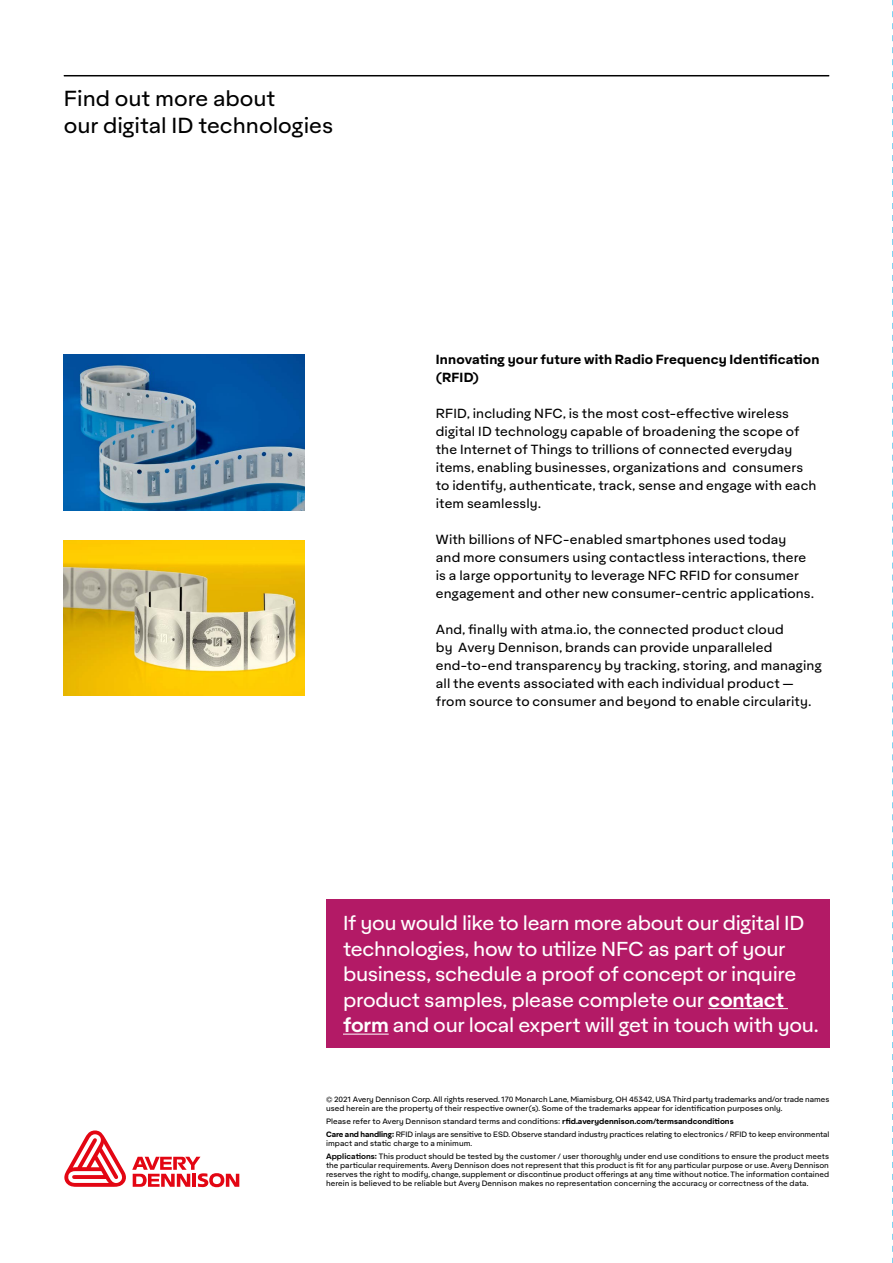
<style>
.page{position:relative;width:893px;height:1263px;background:#fff}
.page>*{position:absolute;margin:0;border:0;box-sizing:border-box;transform-origin:0 0}
.t1{font:21px/27px "Aktifo A";color:#000}
.t2{font:19.5px/25.5px "Aktifo A";letter-spacing:-.015em;color:#fff}
.t3{font:12.75px/18px "Aktifo A";letter-spacing:.01em;color:#000}
.t4{font:700 12.75px/18px "Aktifo A";letter-spacing:.015em;color:#000}
.t5{font:7.5px/9px "Aktifo A";color:#000}
.s1{font-weight:600}
.s2{font-weight:700}
</style>
<div class="page">
<img style="left:64px;top:354px;width:241px;height:157px">
<img style="left:64px;top:540px;width:241px;height:155px">
<hr style="left:64px;top:75px;width:765px;height:1px;background:#000">
<svg style="left:892px;top:0;width:1px;height:1263px"></svg>
<hr style="left:64px;top:76px;width:765px;height:1px;background:#000">
<div style="left:326px;top:899px;width:503px;height:149px;background:#b31a66"></div>
<hr style="left:708px;top:1008px;width:80px;height:1px;background:#fff">
<hr style="left:343px;top:1034px;width:46px;height:1px;background:#fff">
<svg style="left:132px;top:1157px;width:107px;height:30px"></svg>
<svg style="left:64px;top:1130px;width:62px;height:57px"></svg>
<h1 class="t1" style="left:64px;top:85px;width:271px">Find out more about<br>our digital ID technologies</h1>
<h3 class="t4" style="left:436px;top:350px;width:385px">Innovating your future with Radio Frequency Identification (RFID)</h3>
<p class="t3" style="left:436px;top:404px;width:382px">RFID, including NFC, is the most cost-effective wireless digital ID technology capable of broadening the scope of the Internet of Things to trillions of connected everyday items, enabling businesses, organizations and consumers to identify, authenticate, track, sense and engage with each item seamlessly.</p>
<h3 class="t3" style="left:436px;top:530px;width:379px">With billions of NFC-enabled smartphones used today and more consumers using contactless interactions, there is a large opportunity to leverage NFC RFID for consumer engagement and other new consumer-centric applications.</h3>
<p class="t3" style="left:436px;top:620px;width:387px">And, finally with atma.io, the connected product cloud<br>by Avery Dennison, brands can provide unparalleled end-to-end transparency by tracking, storing, and managing all the events associated with each individual product — from source to consumer and beyond to enable circularity.</p>
<p class="t2" style="left:343px;top:910px;width:477px">If you would like to learn more about our digital ID technologies, how to utilize NFC as part of your business, schedule a proof of concept or inquire product samples, please complete our <span class="s1">contact form</span> and our local expert will get in touch with you.</p>
<p class="t5" style="left:326px;top:1094px;width:505px">© 2021 Avery Dennison Corp. All rights reserved. 170 Monarch Lane, Miamisburg, OH 45342, USA Third party trademarks and/or trade names used herein are the property of their respective owner(s). Some of the trademarks appear for identification purposes only.</p>
<p class="t5" style="left:326px;top:1114px;width:505px;line-height:13.2px">Please refer to Avery Dennison standard terms and conditions: <span class="s2">rfid.averydennison.com/termsandconditions<br>Care and handling:</span> RFID inlays are sensitive to ESD. Observe standard industry practices relating to electronics / RFID to keep environmental</p>
<p class="t5" style="left:326px;top:1137px;width:505px;line-height:13.2px">impact and static charge to a minimum.<br><span class="s1">Applications:</span> This product should be tested by the customer / user thoroughly under end use conditions to ensure the product meets</p>
<p class="t5" style="left:326px;top:1161px;width:505px;text-align:justify">the particular requirements. Avery Dennison does not represent that this product is fit for any particular purpose or use. Avery Dennison reserves the right to modify, change, supplement or discontinue product offerings at any time without notice. The information contained herein is believed to be reliable but Avery Dennison makes no representation concerning the accuracy or correctness of the data.</p>
</div>
